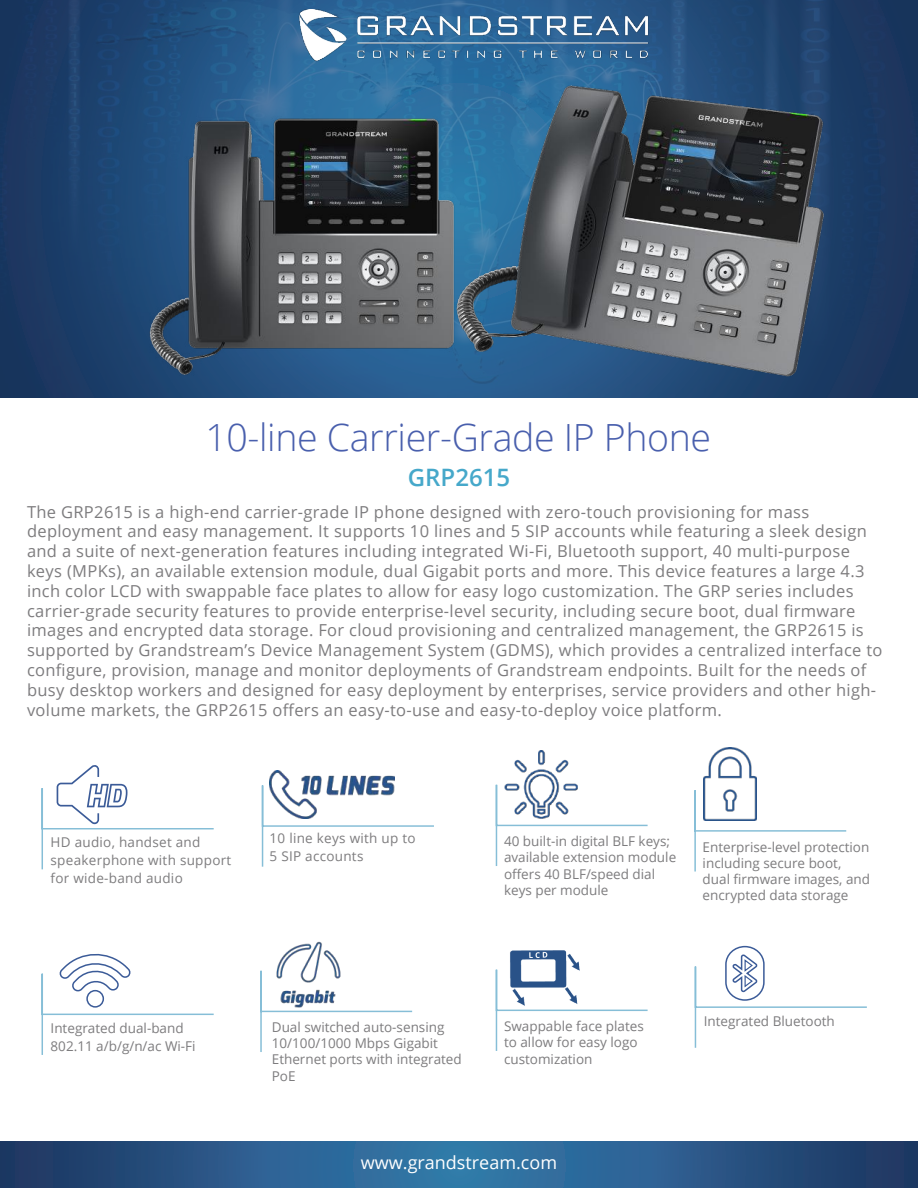
<style>
.page{position:relative;width:918px;height:1188px;background:#fff}
.page>*{position:absolute;margin:0;border:0;box-sizing:border-box;transform-origin:0 0}
.t1{font:300 37.5px "Open Sans";letter-spacing:-.01em;color:#495fad}
.t2{font:600 24px "Open Sans";color:#46a8ca}
.t3{font:18px "Open Sans";color:#fff}
.t4{font:16.5px/19.8px "Open Sans";letter-spacing:.02em;color:#7d7c7e}
.t5{font:13.5px/16.2px "Open Sans";color:#7d7c7e}
.t6{font:13.5px/18px "Open Sans";letter-spacing:.02em;color:#7d7c7e}
</style>
<div class="page">
<img style="left:0;top:0;width:918px;height:397px">
<img style="left:408px;top:64px;width:502px;height:334px">
<img style="left:291px;top:10px;width:362px;height:53px">
<svg style="left:0;top:1142px;width:918px;height:46px;background:#295988"></svg>
<svg style="left:495px;top:784px;width:153px;height:82px"></svg>
<svg style="left:260px;top:970px;width:153px;height:82px"></svg>
<img style="left:275px;top:941px;width:66px;height:66px">
<svg style="left:41px;top:953px;width:173px;height:102px"></svg>
<svg style="left:41px;top:765px;width:173px;height:105px"></svg>
<img style="left:117px;top:82px;width:413px;height:313px">
<svg style="left:261px;top:784px;width:173px;height:83px"></svg>
<img style="left:270px;top:771px;width:125px;height:47px">
<svg style="left:495px;top:969px;width:153px;height:82px"></svg>
<svg style="left:694px;top:789px;width:153px;height:83px"></svg>
<img style="left:704px;top:747px;width:53px;height:74px">
<svg style="left:694px;top:945px;width:173px;height:103px"></svg>
<img style="left:504px;top:751px;width:74px;height:68px">
<img style="left:504px;top:950px;width:80px;height:57px">
<h1 class="t1" style="left:205px;top:412px;width:507px">10-line Carrier-Grade IP Phone</h1>
<h2 class="t2" style="left:408px;top:461px;width:104px">GRP2615</h2>
<p class="t4" style="left:27px;top:501px;width:857px">The GRP2615 is a high-end carrier-grade IP phone designed with zero-touch provisioning for mass deployment and easy management. It supports 10 lines and 5 SIP accounts while featuring a sleek design and a suite of next-generation features including integrated Wi-Fi, Bluetooth support, 40 multi-purpose keys (MPKs), an available extension module, dual Gigabit ports and more. This device features a large 4.3 inch color LCD with swappable face plates to allow for easy logo customization. The GRP series includes carrier-grade security features to provide enterprise-level security, including secure boot, dual firmware images and encrypted data storage. For cloud provisioning and centralized management, the GRP2615 is supported by Grandstream’s Device Management System (GDMS), which provides a centralized interface to configure, provision, manage and monitor deployments of Grandstream endpoints. Built for the needs of busy desktop workers and designed for easy deployment by enterprises, service providers and other high&shy;volume markets, the GRP2615 offers an easy-to-use and easy-to-deploy voice platform.</p>
<p class="t6" style="left:270px;top:829px;width:147px">10 line keys with up to<br>5 SIP accounts</p>
<p class="t6" style="left:51px;top:833px;width:182px">HD audio, handset and speakerphone with support for wide-band audio</p>
<p class="t5" style="left:504px;top:833px;width:174px">40 built-in digital BLF keys; available extension module offers 40 BLF/speed dial keys per module</p>
<p class="t5" style="left:703px;top:838px;width:169px">Enterprise-level protection including secure boot, dual firmware images, and encrypted data storage</p>
<p class="t5" style="left:51px;top:1019px;width:147px;line-height:18px">Integrated dual-band<br>802.11 a/b/g/n/ac Wi-Fi</p>
<p class="t5" style="left:272px;top:1019px;width:191px">Dual switched auto-sensing<br>10/100/1000 Mbps Gigabit<br>Ethernet ports with integrated<br>PoE</p>
<p class="t5" style="left:504px;top:1018px;width:141px">Swappable face plates to allow for easy logo customization</p>
<p class="t3" style="left:361px;top:1151px;width:198px">www.grandstream.com</p>
<p class="t5" style="left:704px;top:1013px;width:133px">Integrated Bluetooth</p>
</div>
